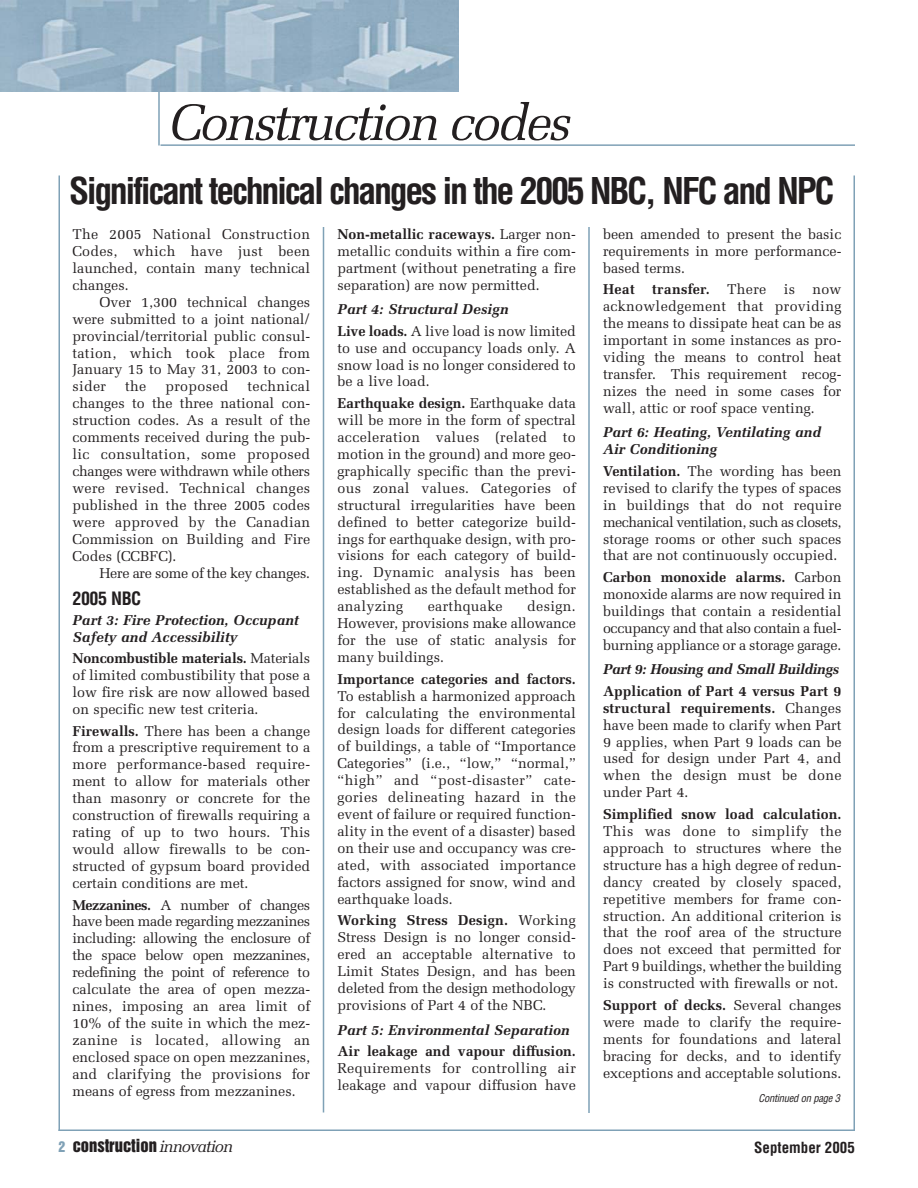
<style>
.page{position:relative;width:918px;height:1188px;background:#fff}
.page>*{position:absolute;margin:0;border:0;box-sizing:border-box;transform-origin:0 0}
.t1{font:italic 51px "Melior";letter-spacing:-.055em;color:#231f20}
.t2{font:700 condensed 36px "Helvetica";letter-spacing:-.065em;color:#231f20}
.t3{font:700 condensed 18px "Helvetica";letter-spacing:-.025em;color:#231f20}
.t4{font:16.5px "Helvetica Inserat";color:#231f20}
.t5{font:700 condensed 15px "Helvetica";color:#231f20}
.t6{font:14.25px/17px "Melior";color:#231f20;text-align:justify}
.t7{font:italic 700 14.25px/17px "Melior";color:#231f20}
.t8{font:700 14.25px "Melior";color:#231f20}
.t9{font:14.25px/17px "Melior";letter-spacing:.02em;color:#231f20}
.t10{font:italic 700 14.25px "Melior";letter-spacing:-.03em;color:#231f20}
.t11{font:italic condensed 10.5px "Helvetica";color:#231f20}
.s1{font-weight:700}
.s2{font-style:normal}
.s3{font-weight:400;font-style:normal}
.s4{font-size:13.5px;color:#7fa1b6}
.s5{font-family:"Melior";font-style:italic}
</style>
<div class="page">
<hr style="left:58px;top:176px;width:2px;height:955px;background:#7fa1b6">
<hr style="left:854px;top:176px;width:1px;height:955px;background:#7fa1b6">
<hr style="left:58px;top:1130px;width:797px;height:1px;background:#7fa1b6">
<hr style="left:588px;top:215px;width:2px;height:898px;background:#7fa1b6">
<hr style="left:323px;top:210px;width:1px;height:903px;background:#7fa1b6">
<div style="left:69px;top:177px;width:773px;height:50px;background:#fff"></div>
<hr style="left:160px;top:144px;width:695px;height:2px;background:#7fa1b6">
<hr style="left:158px;top:87px;width:2px;height:59px;background:#7fa1b6">
<img style="left:0;top:0;width:459px;height:92px">
<h1 class="t1" style="left:168px;top:102px;width:404px">Construction codes</h1>
<h2 class="t2" style="left:69px;top:177px;width:767px">Significant technical changes in the 2005 NBC, NFC and NPC</h2>
<p class="t6" style="left:72px;top:227px;width:239px">The 2005 National Construction Codes, which have just been launched, contain many technical changes.</p>
<p class="t6" style="left:72px;top:295px;width:239px;text-indent:27px">Over 1,300 technical changes were submitted to a joint national/ provincial/territorial public consul&shy;tation, which took place from January 15 to May 31, 2003 to con&shy;sider</p>
<p class="t6" style="left:72px;top:379px;width:239px;text-indent:175px">technical changes to the three national con&shy;struction codes. As a result of the comments received during the pub&shy;lic consultation, some proposed changes were withdrawn while others were revised. Technical changes published in the three 2005 codes were approved by the Canadian Commission on Building and Fire Codes (CCBFC).</p>
<p class="t6" style="left:99px;top:566px;width:212px">Here are some of the key changes.</p>
<p class="t3" style="left:72px;top:591px;width:70px">2005 NBC</p>
<p class="t7" style="left:72px;top:613px;width:228px">Part 3: Fire Protection, Occupant<br>Safety and Accessibility</p>
<p class="t6" style="left:72px;top:651px;width:239px"><span class="s1">Noncombustible materials.</span> Materials of limited combustibility that pose a low fire risk are now allowed based on specific new test criteria.</p>
<p class="t6" style="left:72px;top:724px;width:239px"><span class="s1">Firewalls.</span> There has been a change from a prescriptive requirement to a more performance-based require&shy;ment to allow for materials other than masonry or concrete for the construction of firewalls requiring a rating of up to two hours. This would allow firewalls to be con&shy;structed of gypsum board provided certain conditions are met.</p>
<p class="t6" style="left:72px;top:898px;width:239px"><span class="s1">Mezzanines.</span> A number of changes have been made regarding mezzanines including: allowing the enclosure of the space below open mezzanines, redefining the point of reference to calculate the area of open mezza&shy;nines, imposing an area limit of 10% of the suite in which the mez&shy;zanine is located, allowing an enclosed space on open mezzanines, and clarifying the provisions for means of egress from mezzanines.</p>
<p class="t6" style="left:125px;top:379px;width:23px">the</p>
<p class="t9" style="left:165px;top:379px;width:65px">proposed</p>
<p class="t6" style="left:338px;top:227px;width:240px"><span class="s1">Non-metallic raceways.</span> Larger non&shy;metallic conduits within a fire com&shy;partment (without penetrating a fire separation) are now permitted.</p>
<p class="t7" style="left:338px;top:300px;width:240px;line-height:21.5px">Part 4: Structural Design<br><span class="s2">Live loads.</span> <span class="s3">A live load is now limited</span></p>
<p class="t6" style="left:338px;top:341px;width:240px">to use and occupancy loads only. A snow load is no longer considered to be a live load.</p>
<p class="t6" style="left:338px;top:396px;width:240px"><span class="s1">Earthquake design.</span> Earthquake data will be more in the form of spectral acceleration values (related to motion in the ground) and more geo&shy;graphically specific than the previ&shy;ous zonal values. Categories of structural irregularities have been defined to better categorize build&shy;ings for earthquake design, with pro&shy;visions for each category of build&shy;ing. Dynamic analysis has been established as the default method for analyzing</p>
<p class="t6" style="left:338px;top:599px;width:240px;text-indent:190px">design.<br>However, provisions make allowance for the use of static analysis for many buildings.</p>
<p class="t8" style="left:338px;top:673px;width:240px">Importance categories and factors.</p>
<p class="t6" style="left:338px;top:689px;width:240px">To establish a harmonized approach for calculating the environmental design loads for different categories of buildings, a table of “Importance Categories” (i.e., “low,” “normal,” “high” and “post-disaster” cate&shy;gories delineating hazard in the event of failure or required function&shy;ality in the event of a disaster) based on their use and occupancy was cre&shy;ated, with associated importance factors assigned for snow, wind and earthquake loads.</p>
<p class="t6" style="left:338px;top:913px;width:240px"><span class="s1">Working Stress Design.</span> Working Stress Design is no longer consid&shy;ered an acceptable alternative to Limit States Design, and has been deleted from the design methodology provisions of Part 4 of the NBC.</p>
<p class="t7" style="left:338px;top:1023px;width:234px">Part 5: Environmental Separation</p>
<p class="t8" style="left:338px;top:1045px;width:240px">Air leakage and vapour diffusion.</p>
<p class="t9" style="left:338px;top:1061px;width:240px">Requirements for controlling air leakage and vapour diffusion have</p>
<p class="t9" style="left:428px;top:599px;width:76px">earthquake</p>
<p class="t6" style="left:603px;top:227px;width:240px">been amended to present the basic requirements in more performance&shy;based terms.</p>
<p class="t6" style="left:603px;top:282px;width:240px"><span class="s1">Heat transfer.</span> There is now acknowledgement that providing the means to dissipate heat can be as important in some instances as pro&shy;viding the means to control heat transfer. This requirement recog&shy;nizes the need in some cases for wall, attic or roof space venting.</p>
<p class="t7" style="left:603px;top:425px;width:220px">Part 6: Heating, Ventilating and<br>Air Conditioning</p>
<p class="t6" style="left:603px;top:464px;width:240px"><span class="s1">Ventilation.</span> The wording has been revised to clarify the types of spaces in buildings that do not require mechanical ventilation, such as closets, storage rooms or other such spaces that are not continuously occupied.</p>
<p class="t6" style="left:603px;top:570px;width:240px"><span class="s1">Carbon monoxide alarms.</span> Carbon monoxide alarms are now required in buildings that contain a residential occupancy and that also contain a fuel&shy;burning appliance or a storage garage.</p>
<p class="t10" style="left:603px;top:664px;width:238px">Part 9: Housing and Small Buildings</p>
<p class="t6" style="left:603px;top:684px;width:240px"><span class="s1">Application of Part 4 versus Part 9 structural requirements.</span> Changes have been made to clarify when Part 9 applies, when Part 9 loads can be used for design under Part 4, and when the design must be done under Part 4.</p>
<p class="t8" style="left:603px;top:808px;width:240px">Simplified snow load calculation.</p>
<p class="t6" style="left:603px;top:824px;width:240px">This was done to simplify the approach to structures where the structure has a high degree of redun&shy;dancy created by closely spaced, repetitive members for frame con&shy;struction. An additional criterion is that the roof area of the structure does not exceed that permitted for Part 9 buildings, whether the building is constructed with firewalls or not.</p>
<p class="t6" style="left:603px;top:998px;width:240px"><span class="s1">Support of decks.</span> Several changes were made to clarify the require&shy;ments for foundations and lateral bracing for decks, and to identify exceptions and acceptable solutions.</p>
<p class="t11" style="left:759px;top:1095px;width:85px">Continued on page 3</p>
<p class="t4" style="left:58px;top:1139px;width:176px"><span class="s4">2</span> CONSTRUCTION <span class="s5">innovation</span></p>
<p class="t5" style="left:754px;top:1142px;width:102px">September 2005</p>
</div>
